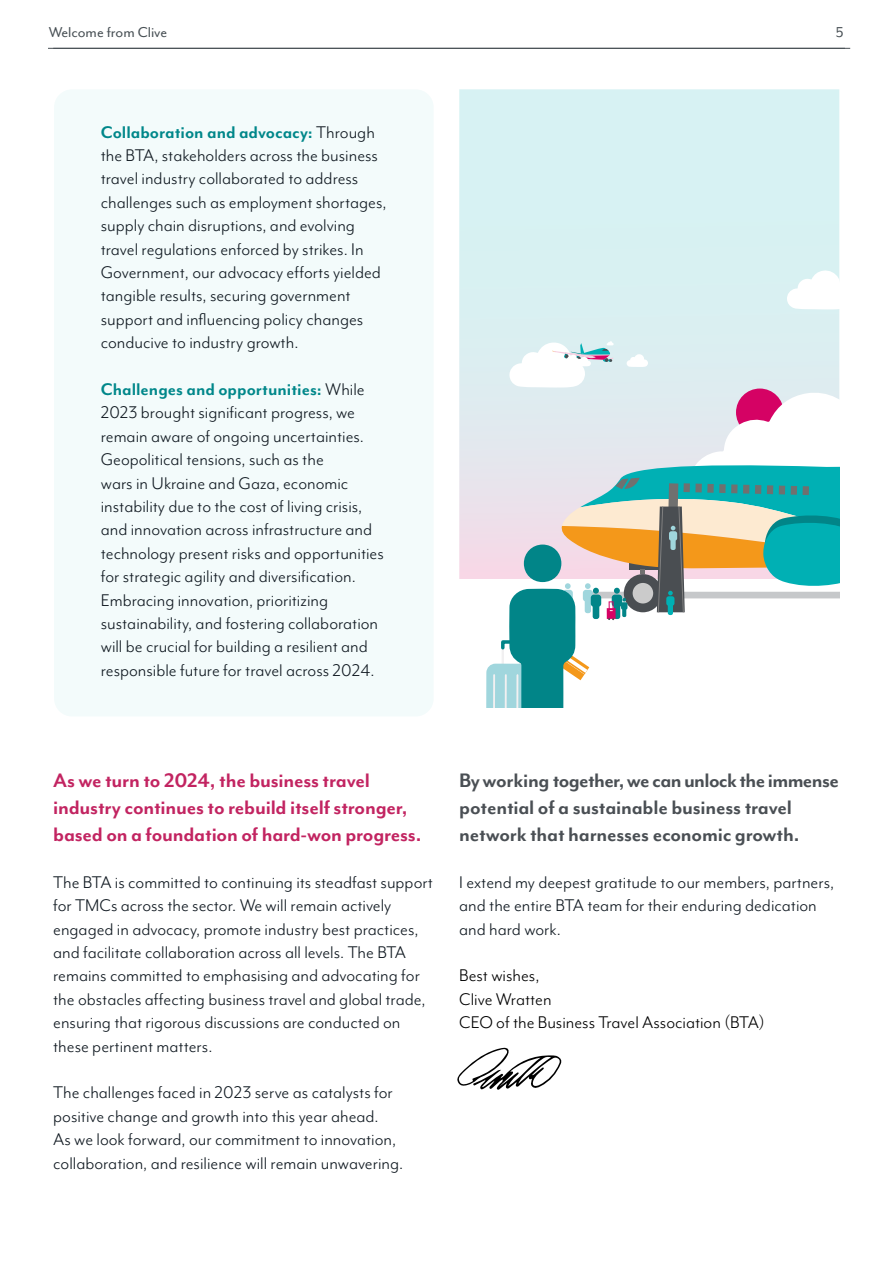
<style>
.page{position:relative;width:893px;height:1263px;background:#fff}
.page>*{position:absolute;margin:0;border:0;box-sizing:border-box;transform-origin:0 0}
.t1{font:700 22.5px/27px "Mr Eaves Mod OT";letter-spacing:-.01em;color:#4a4f54}
.t2{font:700 22.5px/27px "Mr Eaves Mod OT";letter-spacing:-.01em;color:#c22461}
.t3{font:19.5px/23.4px "Mr Eaves Mod OT";color:#101921}
.t4{font:19.5px/23.4px "Mr Eaves Mod OT";color:#000}
.t5{font:16.5px "Mr Eaves Mod OT";color:#474f54}
.s1{font-weight:700;color:#00878a}
</style>
<div class="page">
<div style="left:54px;top:89px;width:380px;height:627px;background:#f3fbfb;border-radius:18px"></div>
<hr style="left:48px;top:48px;width:797px;height:1px;background:#474f54">
<hr style="left:53px;top:48px;width:797px;height:1px;background:#474f54">
<svg style="left:457px;top:1047px;width:105px;height:43px"></svg>
<div style="left:459px;top:89px;width:380px;height:490px;background:#d7f2f3"></div>
<svg style="left:787px;top:270px;width:52px;height:39px"></svg>
<svg style="left:486px;top:341px;width:353px;height:366px"></svg>
<div style="left:524px;top:544px;width:37px;height:38px;background:#018588;border-radius:50%"></div>
<p class="t5" style="left:49px;top:23px;width:120px">Welcome from Clive</p>
<p class="t5" style="left:836px;top:23px;width:9px">5</p>
<p class="t3" style="left:101px;top:120px;width:287px"><span class="s1">Collaboration and advocacy:</span> Through the BTA, stakeholders across the business travel industry collaborated to address challenges such as employment shortages, supply chain disruptions, and evolving travel regulations enforced by strikes. In Government, our advocacy efforts yielded tangible results, securing government support and influencing policy changes conducive to industry growth.</p>
<p class="t3" style="left:101px;top:377px;width:285px"><span class="s1">Challenges and opportunities:</span> While 2023 brought significant progress, we remain aware of ongoing uncertainties.<br>Geopolitical tensions, such as the<br>wars in Ukraine and Gaza, economic instability due to the cost of living crisis, and innovation across infrastructure and technology present risks and opportunities for strategic agility and diversification.<br>Embracing innovation, prioritizing sustainability, and fostering collaboration will be crucial for building a resilient and responsible future for travel across 2024.</p>
<p class="t2" style="left:53px;top:766px;width:370px">As we turn to 2024, the business travel industry continues to rebuild itself stronger, based on a foundation of hard-won progress.</p>
<p class="t3" style="left:53px;top:870px;width:381px">The BTA is committed to continuing its steadfast support for TMCs across the sector. We will remain actively engaged in advocacy, promote industry best practices, and facilitate collaboration across all levels. The BTA remains committed to emphasising and advocating for the obstacles affecting business travel and global trade, ensuring that rigorous discussions are conducted on these pertinent matters.</p>
<p class="t3" style="left:53px;top:1081px;width:351px">The challenges faced in 2023 serve as catalysts for positive change and growth into this year ahead.<br>As we look forward, our commitment to innovation, collaboration, and resilience will remain unwavering.</p>
<p class="t1" style="left:459px;top:766px;width:381px">By working together, we can unlock the immense potential of a sustainable business travel network that harnesses economic growth.</p>
<p class="t3" style="left:459px;top:870px;width:376px">I extend my deepest gratitude to our members, partners, and the entire BTA team for their enduring dedication and hard work.</p>
<p class="t4" style="left:459px;top:964px;width:307px">Best wishes,<br>Clive Wratten<br>CEO of the Business Travel Association (BTA)</p>
</div>
